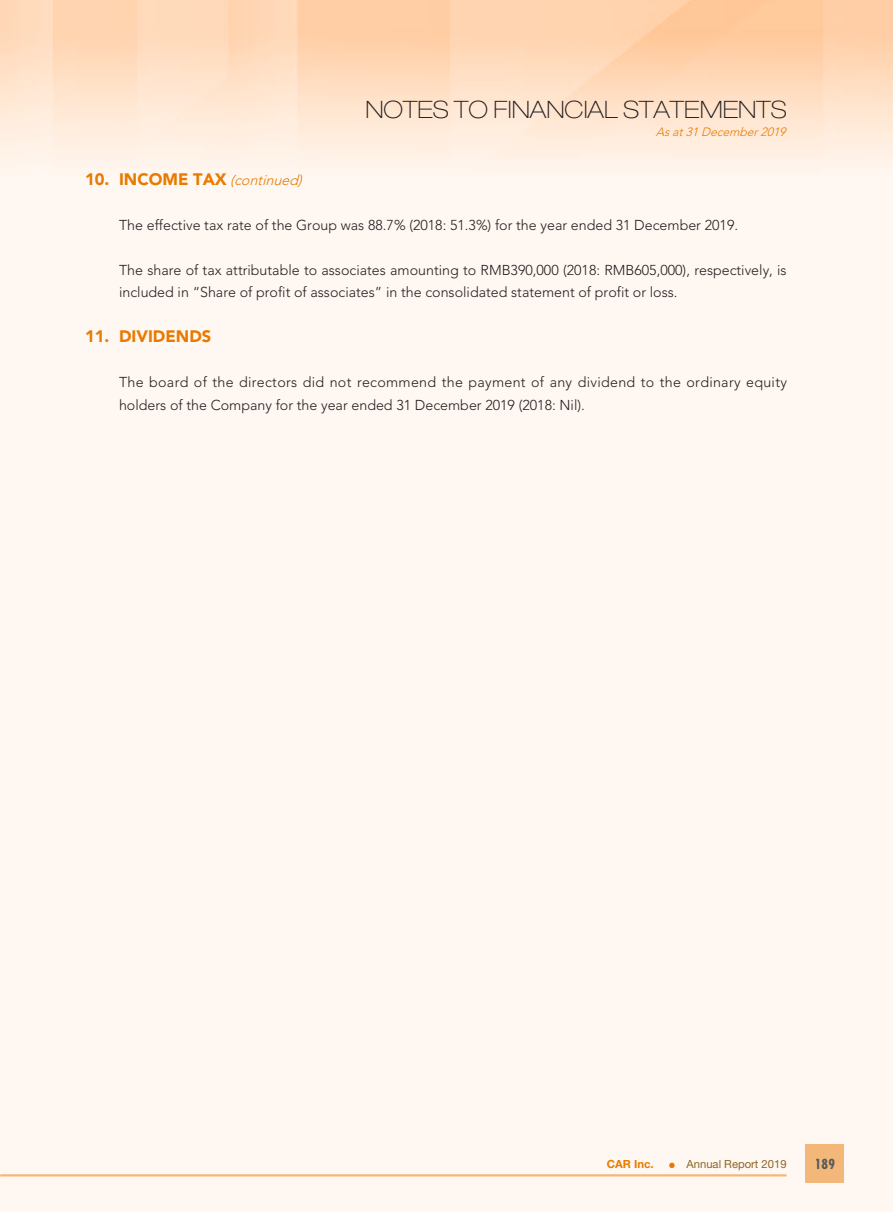
<style>
.page{position:relative;width:893px;height:1212px;background:#fff}
.page>*{position:absolute;margin:0;border:0;box-sizing:border-box;transform-origin:0 0}
.t1{font:100 expanded 24px "Helvetica Neue LT Std";color:#231f20}
.t2{font:900 16.5px "Avenir LT Std";color:#e87a00}
.t3{font:300 14.25px/22.5px "Avenir LT Std";color:#231f20}
.t4{font:300 14.25px/22.5px "Avenir LT Std";letter-spacing:.02em;color:#231f20}
.t5{font:700 condensed 13.5px "Futura Std";color:#57585a}
.t6{font:italic 300 12px "Avenir LT Std";color:#e87a00}
.t7{font:11.25px "Helvetica Neue LT Std";color:#8d6725}
.t8{font:700 11.25px "Helvetica Neue LT Std";color:#e87a00}
.s1{font-weight:300;font-style:italic;font-size:14.25px}
</style>
<div class="page">
<hr style="left:0;top:1174px;width:787px;height:2px;background:#e87a00">
<div style="left:806px;top:1144px;width:38px;height:39px;background:#f3b879"></div>
<svg style="left:669px;top:1162px;width:6px;height:6px"></svg>
<h1 class="t1" style="left:365px;top:95px;width:423px">NOTES TO FINANCIAL STATEMENTS</h1>
<p class="t6" style="left:656px;top:125px;width:135px">Asat31December2019</p>
<p class="t2" style="left:85px;top:169px;width:223px">1 0 . I N C O M E TAX <span class="s1">(continued)</span></p>
<p class="t3" style="left:119px;top:214px;width:620px">The effective tax rate of the Group was 88.7% (2018: 51.3%) for the year ended 31 December 2019.</p>
<p class="t3" style="left:119px;top:259px;width:669px">The share of tax attributable to associates amounting to RMB390,000 (2018: RMB605,000), respectively, is included in “Share of profit of associates” in the consolidated statement of profit or loss.</p>
<p class="t2" style="left:85px;top:327px;width:128px">11. DIVIDENDS</p>
<p class="t4" style="left:119px;top:371px;width:669px">The board of the directors did not recommend the payment of any dividend to the ordinary equity holders of the Company for the year ended 31 December 2019 (2018: Nil).</p>
<p class="t8" style="left:607px;top:1157px;width:48px">CAR Inc.</p>
<p class="t7" style="left:687px;top:1157px;width:102px">Annual Report 2019</p>
<p class="t5" style="left:815px;top:1155px;width:22px">189</p>
</div>
